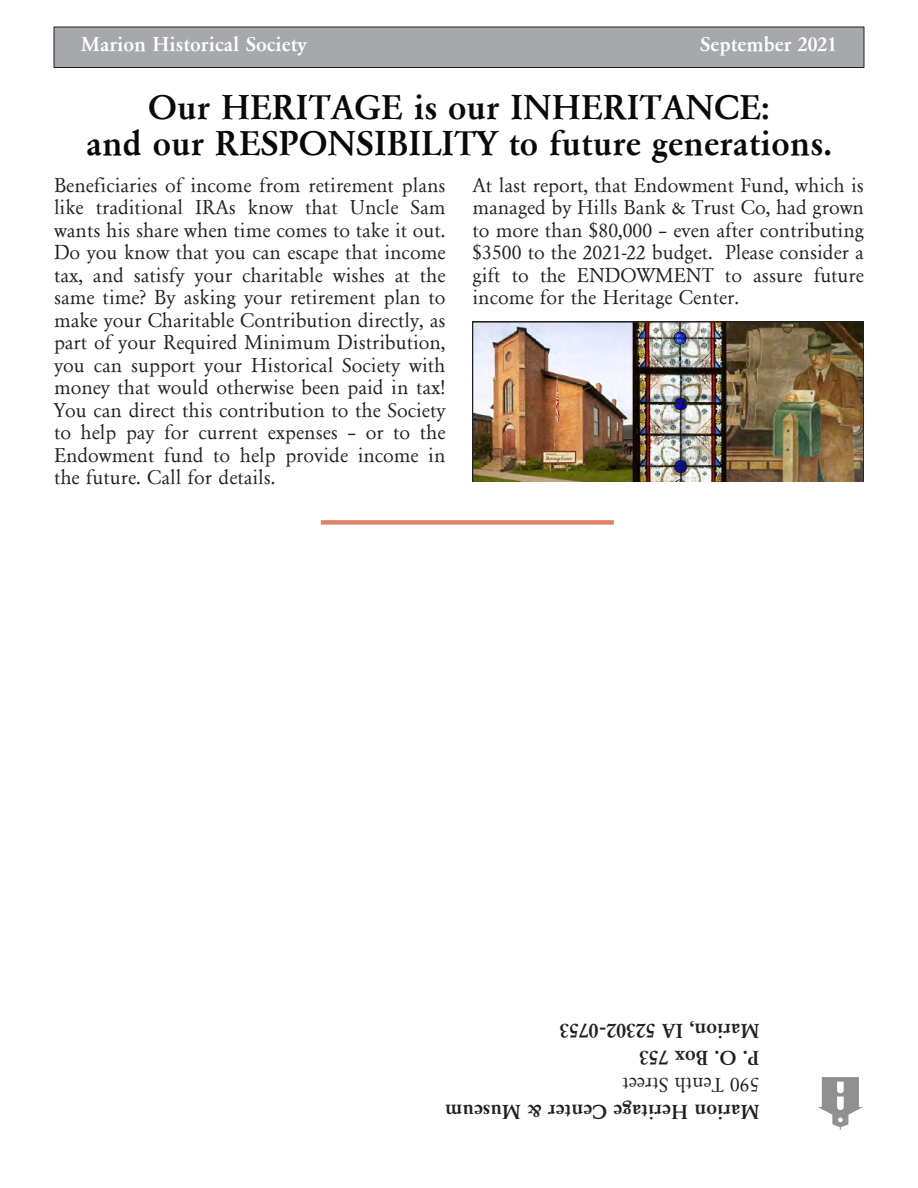
<style>
.page{position:relative;width:918px;height:1188px;background:#fff}
.page>*{position:absolute;margin:0;border:0;box-sizing:border-box;transform-origin:0 0}
.t1{font:700 36px/36px "Garamond";color:#080a0a;text-align:center}
.t2{font:21px/22.5px "Garamond";color:#231f20;text-align:justify}
.t3{font:700 21px/27px "Garamond";color:#231f20}
.t4{font:700 21px "Garamond";color:#fff}
</style>
<div class="page">
<div style="left:54px;top:27px;width:810px;height:41px;background:#a6a8ab;border:1px solid #231f20"></div>
<svg style="left:818px;top:1077px;width:45px;height:53px"></svg>
<img style="left:472px;top:322px;width:392px;height:160px">
<div style="left:321px;top:520px;width:293px;height:5px;background:#e28368"></div>
<p class="t4" style="left:81px;top:33px;width:227px">Marion Historical Society</p>
<p class="t4" style="left:700px;top:33px;width:138px">September 2021</p>
<h1 class="t1" style="left:86px;top:90px;width:747px">Our HERITAGE is our INHERITANCE:<br>and our RESPONSIBILITY to future generations.</h1>
<p class="t2" style="left:54px;top:174px;width:393px">Beneficiaries of income from retirement plans like traditional IRAs know that Uncle Sam wants his share when time comes to take it out.<br>Do you know that you can escape that income tax, and satisfy your charitable wishes at the same time? By asking your retirement plan to make your Charitable Contribution directly, as part of your Required Minimum Distribution, you can support your Historical Society with money that would otherwise been paid in tax!<br>You can direct this contribution to the Society to help pay for current expenses – or to the Endowment fund to help provide income in the future. Call for details.</p>
<p class="t2" style="left:472px;top:174px;width:393px">At last report, that Endowment Fund, which is managed by Hills Bank &amp; Trust Co, had grown to more than $80,000 – even after contributing $3500 to the 2021-22 budget. Please consider a gift to the ENDOWMENT to assure future income for the Heritage Center.</p>
<p class="t3" style="left:759px;top:1071px;width:202px;rotate:-180deg">P. O. Box 753<br>Marion, IA 5230 -2 0753</p>
<p class="t2" style="left:759px;top:1096px;width:138px;rotate:-180deg">590 Tenth Street</p>
<p class="t3" style="left:759px;top:1125px;width:316px;rotate:-180deg">Marion Heritage Center &amp; Museum</p>
</div>
